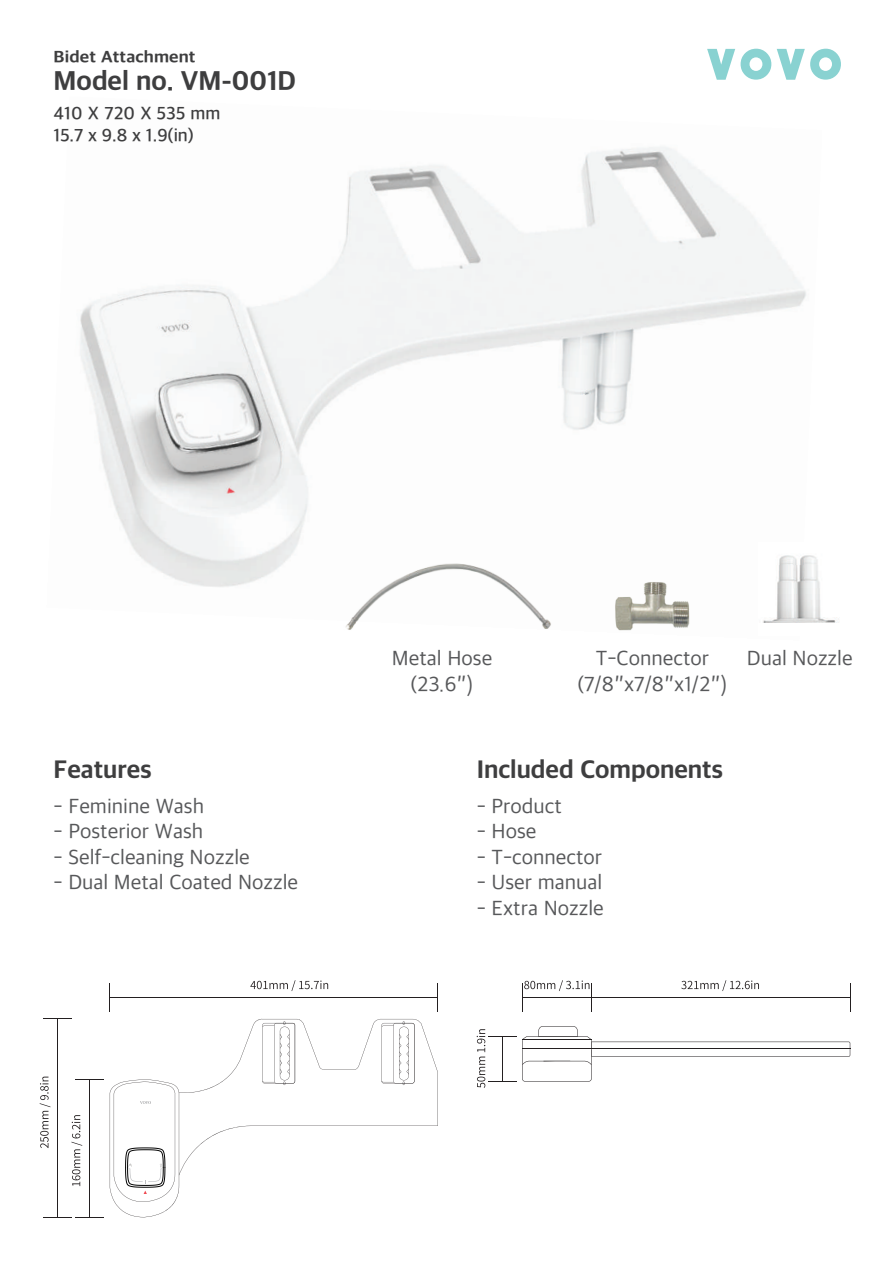
<style>
.page{position:relative;width:893px;height:1263px;background:#fff}
.page>*{position:absolute;margin:0;border:0;box-sizing:border-box;transform-origin:0 0}
.t1{font:27.3px "Apple SD Gothic Neo EB00";color:#3e3e3f}
.t2{font:25.5px "Apple SD Gothic Neo EB00";color:#3e3e3f}
.t3{font:21.3px/25.5px "Apple SD Gothic Neo R00";color:#57585a;text-align:center}
.t4{font:18.15px/21.8px "Apple SD Gothic Neo SB00";letter-spacing:.01em;color:#3e3e3f}
.t5{font:16.65px "Apple SD Gothic Neo EB00";letter-spacing:.01em;color:#3e3e3f;scale:1.07 1}
.s1{font-family:"Noto Sans CJ Kkr"}
</style>
<div class="page">
<svg style="left:741px;top:49px;width:30px;height:31px"></svg>
<svg style="left:707px;top:49px;width:28px;height:31px"></svg>
<svg style="left:777px;top:49px;width:64px;height:31px"></svg>
<svg style="left:681px;top:980px;width:78px;height:11px"></svg>
<svg style="left:71px;top:1115px;width:11px;height:71px"></svg>
<svg style="left:522px;top:1026px;width:328px;height:56px"></svg>
<svg style="left:522px;top:980px;width:70px;height:31px"></svg>
<svg style="left:850px;top:983px;width:1px;height:28px"></svg>
<hr style="left:522px;top:997px;width:328px;height:1px;background:#231f20">
<svg style="left:250px;top:980px;width:78px;height:11px"></svg>
<svg style="left:109px;top:983px;width:1px;height:28px"></svg>
<svg style="left:437px;top:983px;width:1px;height:28px"></svg>
<hr style="left:110px;top:997px;width:327px;height:1px;background:#231f20">
<svg style="left:477px;top:1029px;width:39px;height:59px"></svg>
<hr style="left:502px;top:1036px;width:1px;height:45px;background:#231f20">
<svg style="left:75px;top:1079px;width:29px;height:1px"></svg>
<hr style="left:89px;top:1079px;width:1px;height:138px;background:#231f20">
<svg style="left:40px;top:1077px;width:10px;height:71px"></svg>
<svg style="left:44px;top:1217px;width:60px;height:1px"></svg>
<hr style="left:57px;top:1019px;width:1px;height:198px;background:#231f20">
<svg style="left:110px;top:1018px;width:328px;height:199px"></svg>
<img style="left:80px;top:147px;width:726px;height:440px">
<img style="left:758px;top:542px;width:81px;height:81px">
<img style="left:605px;top:571px;width:89px;height:60px">
<img style="left:342px;top:555px;width:215px;height:75px">
<p class="t5" style="left:54px;top:45px;width:134px">Bidet Attachment</p>
<p class="t1" style="left:54px;top:62px;width:244px">Model no. VM-001D</p>
<p class="t4" style="left:54px;top:102px;width:168px">410 X 720 X 535 mm<br>15.7 x 9.8 x 1.9(in)</p>
<p class="t2" style="left:54px;top:751px;width:100px">Features</p>
<p class="t3" style="left:54px;top:792px;width:152px">- Feminine Wash</p>
<p class="t3" style="left:54px;top:818px;width:151px">- Posterior Wash</p>
<p class="t3" style="left:54px;top:843px;width:198px">- Self-cleaning Nozzle</p>
<p class="t3" style="left:54px;top:869px;width:246px">- Dual Metal Coated Nozzle</p>
<p class="t3" style="left:392px;top:645px;width:102px">Metal Hose (23.6<span class="s1">″)</span></p>
<p class="t3" style="left:577px;top:645px;width:152px">T-Connector (7/8<span class="s1">″</span>x7/8<span class="s1">″</span>x1/2<span class="s1">″)</span></p>
<p class="t3" style="left:747px;top:645px;width:107px">Dual Nozzle</p>
<p class="t2" style="left:477px;top:751px;width:248px">Included Components</p>
<p class="t3" style="left:477px;top:792px;width:87px">- Product</p>
<p class="t3" style="left:477px;top:818px;width:61px">- Hose</p>
<p class="t3" style="left:477px;top:843px;width:127px">- T-connector</p>
<p class="t3" style="left:477px;top:869px;width:127px">- User manual</p>
<p class="t3" style="left:477px;top:894px;width:129px">- Extra Nozzle</p>
</div>
